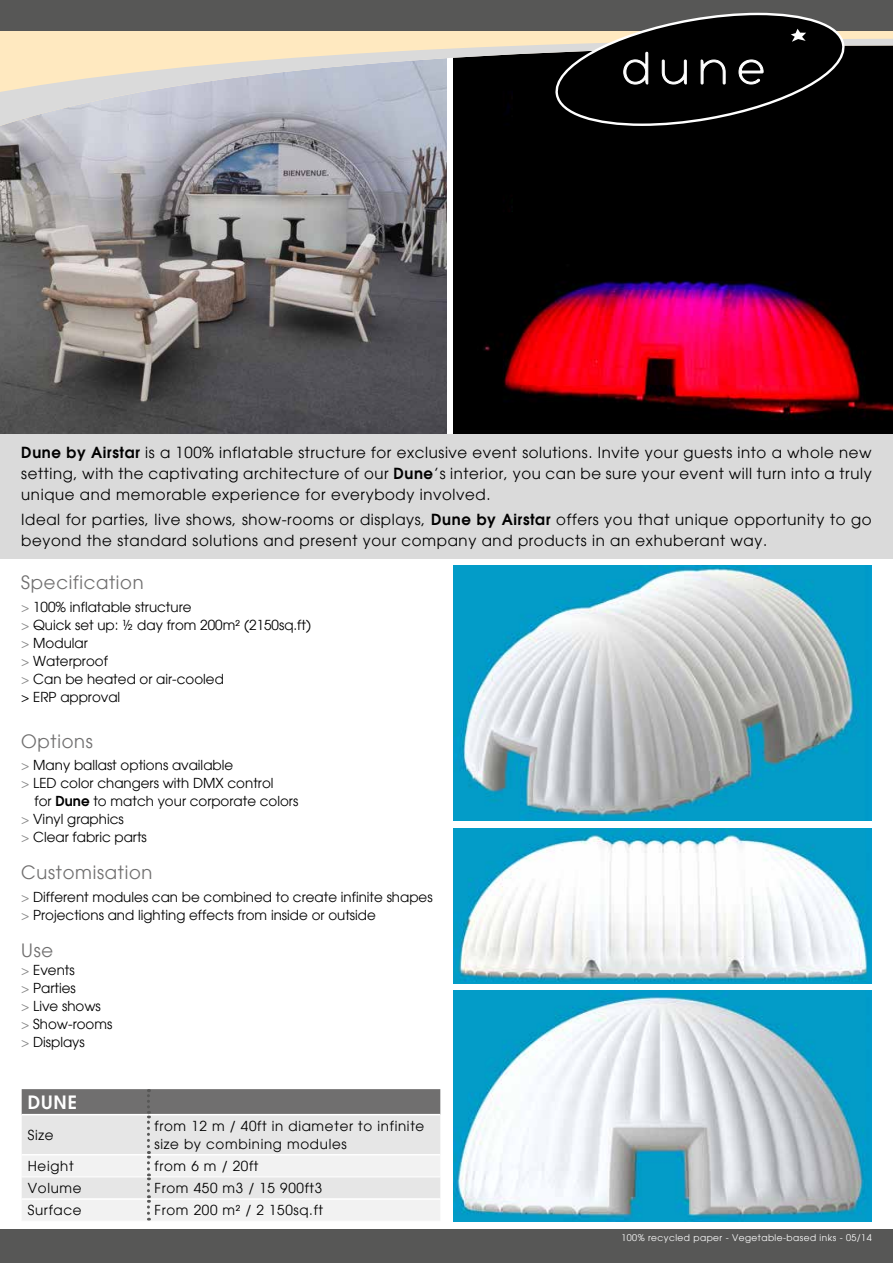
<style>
.page{position:relative;width:893px;height:1263px;background:#fff}
.page>*{position:absolute;margin:0;border:0;box-sizing:border-box;transform-origin:0 0}
.t1{font:18px "Avant Garde";letter-spacing:.04em;color:#706f6f}
.t2{font:600 18px "Avant Garde";color:#fff}
.t3{font:15px/21px "Avant Garde";letter-spacing:.04em;color:#000;text-align:justify}
.t4{font:13.5px/18px "Avant Garde";color:#000}
.t5{font:13.5px/18px "Avant Garde";letter-spacing:.05em;color:#000}
.t6{font:9px "Avant Garde";letter-spacing:.05em;color:#fff}
.s1{font-weight:600}
.s2{color:#878787}
</style>
<div class="page">
<img style="left:453px;top:126px;width:440px;height:308px">
<div style="left:513px;top:65px;width:281px;height:185px;background:#000"></div>
<img style="left:0;top:126px;width:446px;height:308px">
<svg style="left:0;top:96px;width:893px;height:30px;background:#90929b"></svg>
<svg style="left:0;top:31px;width:893px;height:65px;background:#c1b8a8"></svg>
<div style="left:0;top:0;width:893px;height:31px;background:#575756"></div>
<div style="left:0;top:1230px;width:893px;height:33px;background:#575756"></div>
<div style="left:0;top:434px;width:893px;height:125px;background:#dadada"></div>
<svg style="left:22px;top:1089px;width:418px;height:132px"></svg>
<hr style="left:22px;top:1114px;width:126px;height:1px;background:#fff">
<hr style="left:148px;top:1114px;width:292px;height:1px;background:#fff">
<hr style="left:22px;top:1154px;width:126px;height:1px;background:#fff">
<hr style="left:148px;top:1154px;width:292px;height:1px;background:#fff">
<hr style="left:22px;top:1198px;width:126px;height:2px;background:#fff">
<hr style="left:148px;top:1198px;width:292px;height:2px;background:#fff">
<hr style="left:22px;top:1176px;width:126px;height:1px;background:#fff">
<hr style="left:148px;top:1176px;width:292px;height:1px;background:#fff">
<img style="left:453px;top:565px;width:419px;height:256px">
<img style="left:453px;top:828px;width:419px;height:155px">
<svg style="left:553px;top:13px;width:294px;height:113px"></svg>
<img style="left:453px;top:991px;width:419px;height:230px">
<p class="t3" style="left:21px;top:442px;width:852px"><span class="s1">Dune by Airstar</span> is a 100% inflatable structure for exclusive event solutions. Invite your guests into a whole new setting, with the captivating architecture of our <span class="s1">Dune</span>’s interior, you can be sure your event will turn into a truly unique and memorable experience for everybody involved.</p>
<p class="t3" style="left:21px;top:509px;width:852px">Ideal for parties, live shows, show-rooms or displays, <span class="s1">Dune by Airstar</span> offers you that unique opportunity to go beyond the standard solutions and present your company and products in an exhuberant way.</p>
<p class="t1" style="left:21px;top:572px;width:124px">Specification</p>
<p class="t4" style="left:21px;top:598px;width:291px"><span class="s2">&gt;</span> 100% inflatable structure<br><span class="s2">&gt;</span> Quick set up: ½ day from 200m² (2150sq.ft) <span class="s2">&gt;</span> Modular<br><span class="s2">&gt;</span> Waterproof<br><span class="s2">&gt;</span> Can be heated or air-cooled<br>&gt; ERP approval</p>
<p class="t1" style="left:21px;top:730px;width:73px">Options</p>
<p class="t4" style="left:21px;top:756px;width:213px"><span class="s2">&gt;</span> Many ballast options available</p>
<p class="t4" style="left:21px;top:774px;width:254px"><span class="s2">&gt;</span> LED color changers with DMX control</p>
<p class="t4" style="left:35px;top:792px;width:265px">for <span class="s1">Dune</span> to match your corporate colors</p>
<p class="t4" style="left:21px;top:810px;width:104px"><span class="s2">&gt;</span> Vinyl graphics</p>
<p class="t4" style="left:21px;top:828px;width:127px"><span class="s2">&gt;</span> Clear fabric parts</p>
<p class="t1" style="left:21px;top:862px;width:133px">Customisation</p>
<p class="t4" style="left:21px;top:888px;width:413px"><span class="s2">&gt;</span> Different modules can be combined to create infinite shapes <span class="s2">&gt;</span> Projections and lighting effects from inside or outside</p>
<p class="t1" style="left:21px;top:940px;width:33px">Use</p>
<p class="t4" style="left:21px;top:961px;width:93px"><span class="s2">&gt;</span> Events<br><span class="s2">&gt;</span> Parties<br><span class="s2">&gt;</span> Live shows <span class="s2">&gt;</span> Show-rooms <span class="s2">&gt;</span> Displays</p>
<p class="t2" style="left:28px;top:1090px;width:51px">DUNE</p>
<p class="t4" style="left:28px;top:1126px;width:27px">Size</p>
<p class="t5" style="left:154px;top:1117px;width:271px">from 12 m / 40ft in diameter to infinite size by combining modules</p>
<p class="t4" style="left:28px;top:1157px;width:47px">Height</p>
<p class="t5" style="left:154px;top:1157px;width:106px">from 6 m / 20ft</p>
<p class="t4" style="left:28px;top:1179px;width:56px">Volume</p>
<p class="t5" style="left:154px;top:1179px;width:169px">From 450 m3 / 15 900ft3</p>
<p class="t5" style="left:28px;top:1201px;width:56px">Surface</p>
<p class="t5" style="left:154px;top:1201px;width:170px">From 200 m² / 2 150sq.ft</p>
<p class="t6" style="left:621px;top:1232px;width:252px">100% recycled paper - Vegetable-based inks - 05/14</p>
</div>
